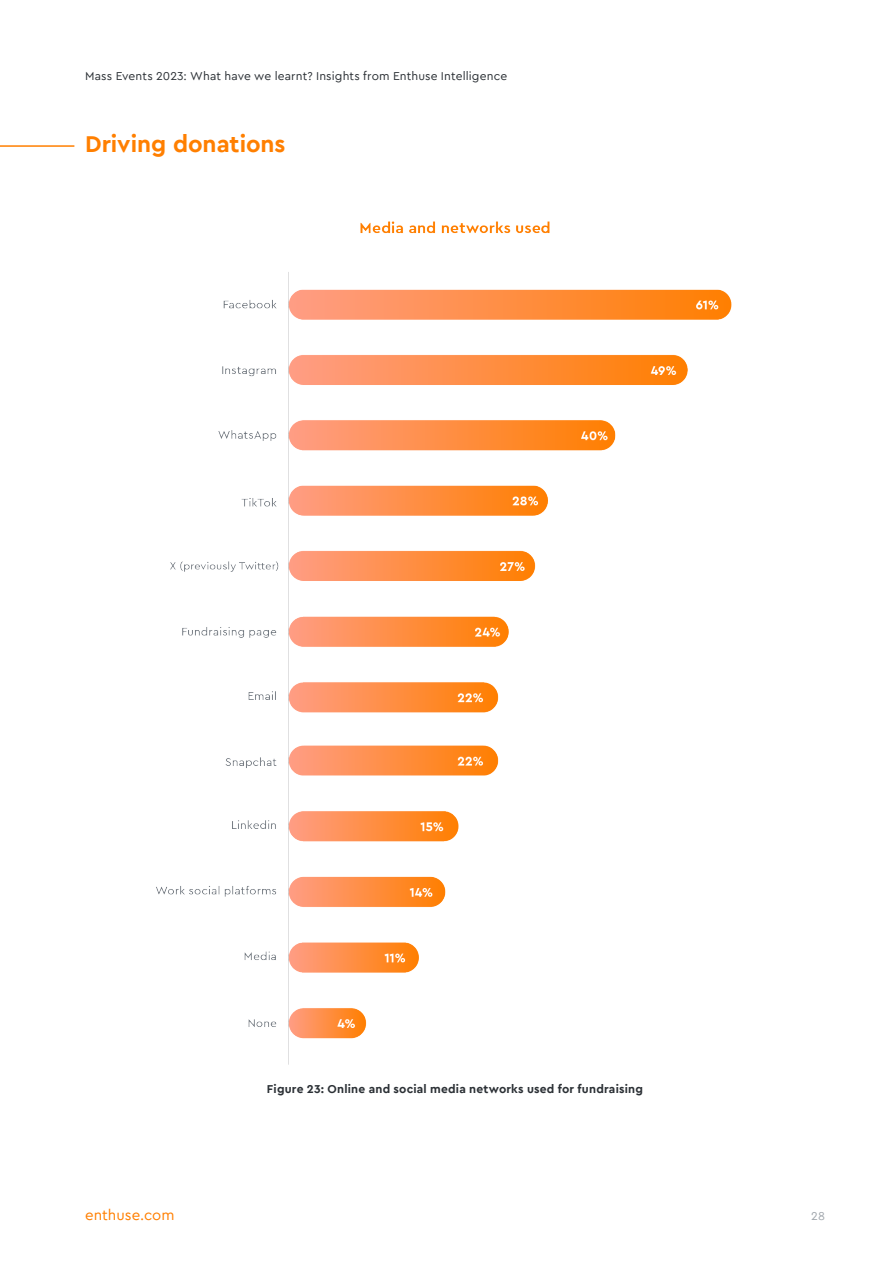
<style>
.page{position:relative;width:893px;height:1263px;background:#fff}
.page>*{position:absolute;margin:0;border:0;box-sizing:border-box;transform-origin:0 0}
.t1{font:700 24px "Cera Pro";color:#ff7f00}
.t2{font:15px "Cera Pro";color:#ff7f00}
.t3{font:12px "Cera Pro";letter-spacing:.01em;color:#2b3035}
.t4{font:700 12px "Cera Pro";letter-spacing:.015em;color:#2b3035}
.t5{font:12px "Cera Pro";color:#a0a6ac}
</style>
<div class="page">
<hr style="left:0;top:145px;width:74px;height:2px;background:#ff7f00">
<img style="left:156px;top:221px;width:576px;height:844px">
<p class="t3" style="left:85px;top:68px;width:424px">Mass Events 2023: What have we learnt? Insights from Enthuse Intelligence</p>
<h1 class="t1" style="left:85px;top:128px;width:202px">Driving donations</h1>
<p class="t4" style="left:267px;top:1081px;width:377px">Figure 23: Online and social media networks used for fundraising</p>
<p class="t2" style="left:85px;top:1205px;width:91px">enthuse.com</p>
<p class="t5" style="left:811px;top:1208px;width:15px">28</p>
</div>
